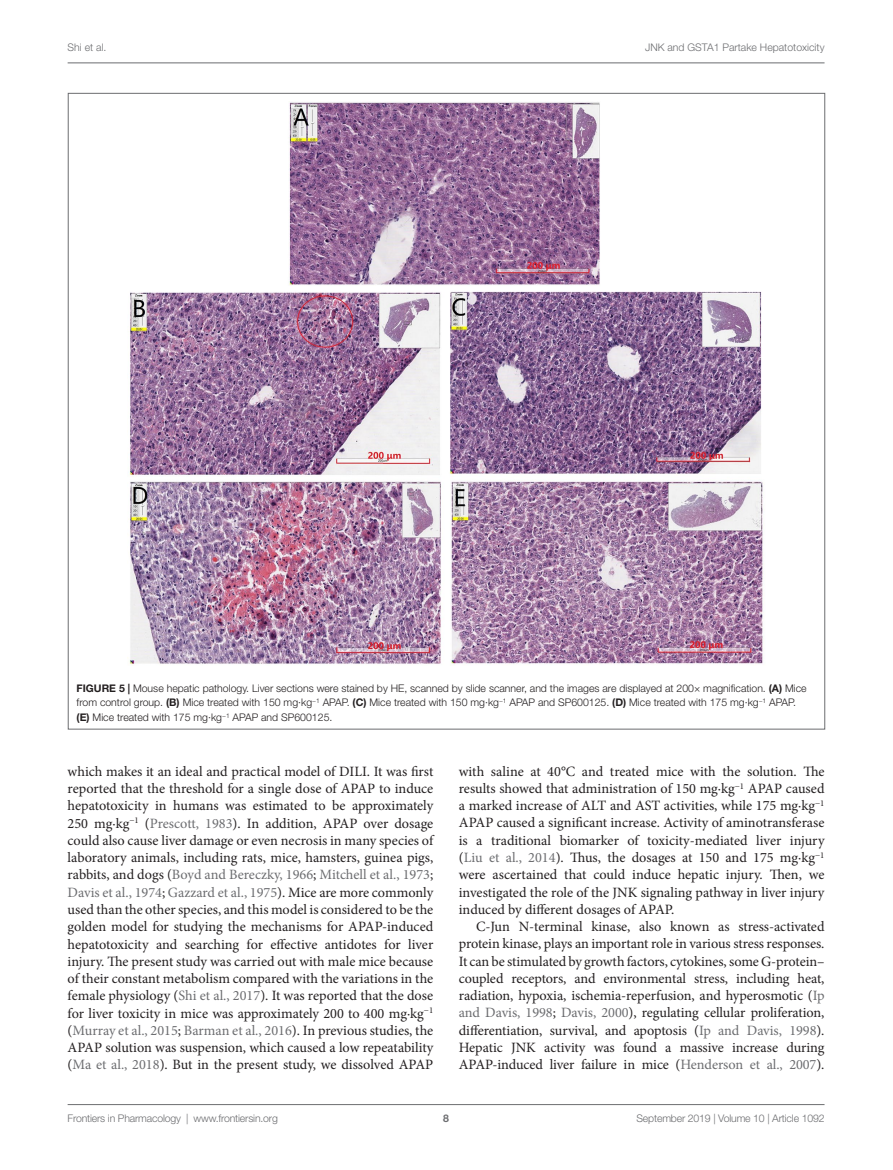
<style>
.page{position:relative;width:893px;height:1170px;background:#fff}
.page>*{position:absolute;margin:0;border:0;box-sizing:border-box;transform-origin:0 0}
.T1{font:14.25px/17.2px "Minion Pro";color:#231f20;text-align:justify}
.T{font:14.25px/17.2px "Minion Pro";letter-spacing:-.005em;color:#231f20;text-align:justify}
.FC{font:300 10.5px/14.2px "Helvetica Neue LT Std";color:#231f20}
.t1{font:300 10.5px "Helvetica Neue LT Std";letter-spacing:-.015em;color:#6c6d70}
.t2{font:700 10.5px "Helvetica Neue LT Std";color:#6c6d70}
.s1{font-weight:700}
.s2{color:#6c6d70}
</style>
<div class="page">
<hr style="left:68px;top:63px;width:756px;height:1px;background:#6c6d70">
<hr style="left:68px;top:1104px;width:756px;height:1px;background:#6c6d70">
<img style="left:128px;top:102px;width:636px;height:563px">
<p class="t1" style="left:68px;top:41px;width:40px">Shi et al.</p>
<p class="t1" style="left:645px;top:41px;width:181px">JNK and GSTA1 Partake Hepatotoxicity</p>
<p class="FC" style="left:77px;top:681px;width:732px"><span class="s1">FIGURE 5 |</span> Mouse hepatic pathology. Liver sections were stained by HE, scanned by slide scanner, and the images are displayed at 200× magnification. <span class="s1">(A)</span> Mice from control group. <span class="s1">(B)</span> Mice treated with 150 mg·kg<sup>−1</sup> APAP. <span class="s1">(C)</span> Mice treated with 150 mg·kg<sup>−1</sup> APAP and SP600125. <span class="s1">(D)</span> Mice treated with 175 mg·kg<sup>−1</sup> APAP. <span class="s1">(E)</span> Mice treated with 175 mg·kg<sup>−1</sup> APAP and SP600125.</p>
<p class="T1" style="left:68px;top:762px;width:367px">which makes it an ideal and practical model of DILI. It was first reported that the threshold for a single dose of APAP to induce hepatotoxicity in humans was estimated to be approximately 250 mg·kg<sup>−1</sup> (<span class="s2">Prescott, 1983</span>). In addition, APAP over dosage could also cause liver damage or even necrosis in many species of laboratory animals, including rats, mice, hamsters, guinea pigs, rabbits, and dogs (<span class="s2">Boyd and Bereczky, 1966</span>; <span class="s2">Mitchell et al., 1973</span>; <span class="s2">Davis et al., 1974</span>; <span class="s2">Gazzard et al., 1975</span>). Mice are more commonly used than the other species, and this model is considered to be the golden model for studying the mechanisms for APAP-induced hepatotoxicity and searching for effective antidotes for liver injury. The present study was carried out with male mice because of their constant metabolism compared with the variations in the female physiology (<span class="s2">Shi et al., 2017</span>). It was reported that the dose for liver toxicity in mice was approximately 200 to 400 mg·kg<sup>−1 </sup>(<span class="s2">Murray et al., 2015</span>; <span class="s2">Barman et al., 2016</span>). In previous studies, the APAP solution was suspension, which caused a low repeatability (<span class="s2">Ma et al., 2018</span>). But in the present study, we dissolved APAP</p>
<p class="T1" style="left:459px;top:762px;width:367px">with saline at 40°C and treated mice with the solution. The results showed that administration of 150 mg·kg<sup>−1</sup> APAP caused a marked increase of ALT and AST activities, while 175 mg·kg<sup>−1<br></sup>APAP caused a significant increase. Activity of aminotransferase is a traditional biomarker of toxicity-mediated liver injury (<span class="s2">Liu et al., 2014</span>). Thus, the dosages at 150 and 175 mg·kg<sup>−1 </sup>were ascertained that could induce hepatic injury. Then, we investigated the role of the JNK signaling pathway in liver injury induced by different dosages of APAP.</p>
<p class="T" style="left:459px;top:917px;width:367px;text-indent:17px">C-Jun N-terminal kinase, also known as stress-activated protein kinase, plays an important role in various stress responses.<br>It can be stimulated by growth factors, cytokines, some G-protein– coupled receptors, and environmental stress, including heat, radiation, hypoxia, ischemia-reperfusion, and hyperosmotic (<span class="s2">Ip and Davis, 1998</span>; <span class="s2">Davis, 2000</span>), regulating cellular proliferation, differentiation, survival, and apoptosis (<span class="s2">Ip and Davis, 1998</span>).<br>Hepatic JNK activity was found a massive increase during APAP-induced liver failure in mice (<span class="s2">Henderson et al., 2007</span>).</p>
<p class="t1" style="left:68px;top:1111px;width:212px">Frontiers in Pharmacology | www.frontiersin.org</p>
<p class="t2" style="left:443px;top:1111px;width:7px">8</p>
<p class="t1" style="left:636px;top:1111px;width:190px">September 2019 | Volume 10 | Article 1092</p>
</div>
